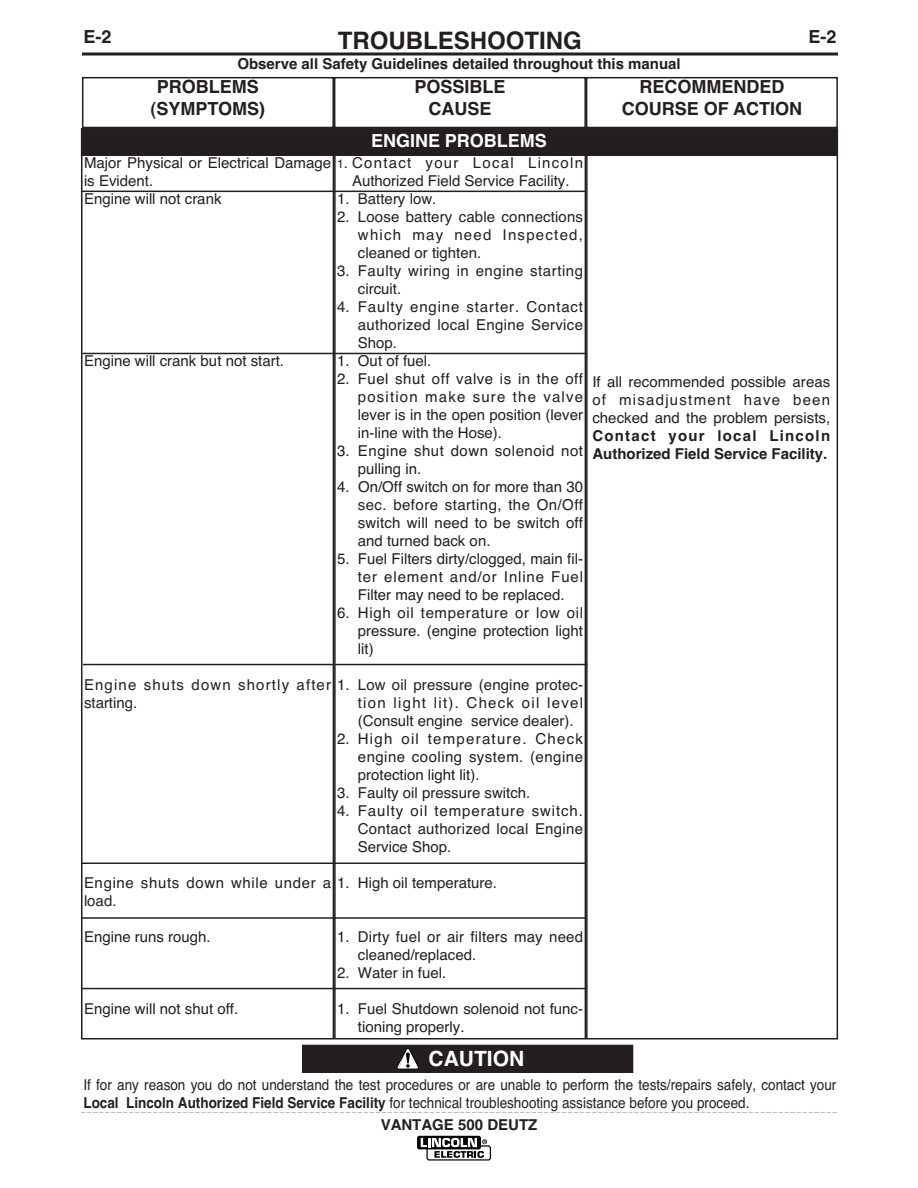
<style>
.page{position:relative;width:918px;height:1188px;background:#fff}
.page>*{position:absolute;margin:0;border:0;box-sizing:border-box;transform-origin:0 0}
.t1{font:700 24px "Helvetica";color:#231f20}
.t2{font:700 21px "Helvetica";color:#fff}
.t3{font:700 18px/21.6px "Helvetica";color:#231f20;text-align:center}
.t4{font:700 18px "Helvetica";color:#fff}
.t5{font:15px/18px "Helvetica";color:#231f20;text-align:justify}
.t6{font:15px/18px "Helvetica";color:#231f20;scale:.9 1}
.t7{font:700 15px/18px "Helvetica";color:#231f20}
.t8{font:15px/18px "Helvetica";letter-spacing:.035em;color:#231f20}
.t9{font:15px/18px "Helvetica";letter-spacing:.045em;color:#231f20}
.s1{font-size:12px}
.s2{font-weight:700}
</style>
<div class="page">
<svg style="left:82px;top:52px;width:756px;height:4px;background:#595657"></svg>
<svg style="left:417px;top:1136px;width:64px;height:13px"></svg>
<svg style="left:421px;top:1138px;width:70px;height:23px"></svg>
<div style="left:302px;top:1045px;width:331px;height:28px;background:#231f20"></div>
<div style="left:299px;top:1042px;width:337px;height:34px;border:3px solid #fff"></div>
<svg style="left:397px;top:1048px;width:22px;height:21px"></svg>
<svg style="left:81px;top:1112px;width:756px;height:1px"></svg>
<div style="left:82px;top:77px;width:252px;height:51px;border:2px solid #231f20"></div>
<div style="left:334px;top:77px;width:252px;height:51px;border:2px solid #231f20"></div>
<div style="left:586px;top:77px;width:252px;height:51px;border:2px solid #231f20"></div>
<div style="left:81px;top:128px;width:253px;height:912px;border:2px solid #231f20"></div>
<div style="left:334px;top:128px;width:252px;height:912px;border:2px solid #231f20"></div>
<div style="left:586px;top:128px;width:252px;height:912px;border:2px solid #231f20"></div>
<hr style="left:82px;top:353px;width:505px;height:1px;background:#231f20">
<hr style="left:81px;top:191px;width:504px;height:1px;background:#231f20">
<hr style="left:83px;top:664px;width:504px;height:1px;background:#231f20">
<hr style="left:81px;top:863px;width:504px;height:1px;background:#231f20">
<hr style="left:81px;top:917px;width:504px;height:2px;background:#231f20">
<hr style="left:81px;top:988px;width:504px;height:1px;background:#231f20">
<div style="left:82px;top:129px;width:754px;height:26px;background:#231f20"></div>
<div style="left:81px;top:128px;width:756px;height:28px;border:1px solid #231f20"></div>
<p class="t3" style="left:83px;top:28px;width:30px">E-2</p>
<h1 class="t1" style="left:338px;top:31px;width:246px">TROUBLESHOOTING</h1>
<p class="t3" style="left:808px;top:28px;width:30px">E-2</p>
<p class="t7" style="left:237px;top:56px;width:445px">Observe all Safety Guidelines detailed throughout this manual</p>
<p class="t3" style="left:151px;top:78px;width:116px">PROBLEMS (SYMPTOMS)</p>
<p class="t3" style="left:414px;top:78px;width:93px">POSSIBLE<br>CAUSE</p>
<p class="t3" style="left:622px;top:78px;width:182px">RECOMMENDED<br>COURSE OF ACTION</p>
<p class="t5" style="left:84px;top:155px;width:501px;text-align:left">Major Physical or Electrical Damage <span class="s1">1</span>. Contact your Local Lincoln is Evident.<br>Engine will not crank</p>
<p class="t4" style="left:371px;top:134px;width:177px">ENGINE PROBLEMS</p>
<p class="t5" style="left:352px;top:173px;width:219px">Authorized Field Service Facility.</p>
<p class="t5" style="left:337px;top:191px;width:101px">1. Battery low.</p>
<p class="t5" style="left:358px;top:209px;width:227px;text-indent:-21px">2. Loose battery cable connections which may need Inspected, cleaned or tighten.</p>
<p class="t8" style="left:358px;top:263px;width:227px;text-indent:-21px">3. Faulty wiring in engine starting circuit.</p>
<p class="t5" style="left:358px;top:299px;width:227px;text-indent:-21px">4. Faulty engine starter. Contact authorized local Engine Service Shop.</p>
<p class="t5" style="left:337px;top:353px;width:96px">1. Out of fuel.</p>
<p class="t5" style="left:358px;top:371px;width:227px;text-indent:-21px">2. Fuel shut off valve is in the off position make sure the valve lever is in the open position (lever in-line with the Hose).</p>
<p class="t8" style="left:358px;top:443px;width:227px;text-indent:-21px">3. Engine shut down solenoid not pulling in.</p>
<p class="t5" style="left:358px;top:479px;width:227px;text-indent:-21px">4. On/Off switch on for more than 30 sec. before starting, the On/Off switch will need to be switch off and turned back on.</p>
<p class="t5" style="left:358px;top:551px;width:227px;text-indent:-21px">5. Fuel Filters dirty/clogged, main fil&shy;ter element and/or Inline Fuel Filter may need to be replaced.</p>
<p class="t5" style="left:358px;top:605px;width:227px;text-indent:-21px">6. High oil temperature or low oil pressure. (engine protection light lit)</p>
<p class="t5" style="left:358px;top:695px;width:227px">tion light lit). Check oil level (Consult engine service dealer).</p>
<p class="t5" style="left:358px;top:731px;width:227px;text-indent:-21px">2. High oil temperature. Check engine cooling system. (engine protection light lit).</p>
<p class="t5" style="left:337px;top:785px;width:195px">3. Faulty oil pressure switch.</p>
<p class="t5" style="left:358px;top:803px;width:227px;text-indent:-21px">4. Faulty oil temperature switch.<br>Contact authorized local Engine Service Shop.</p>
<p class="t5" style="left:84px;top:353px;width:202px">Engine will crank but not start.</p>
<p class="t5" style="left:592px;top:374px;width:239px">If all recommended possible areas of misadjustment have been checked and the problem persists,</p>
<p class="t7" style="left:592px;top:428px;width:239px">Contact your local Lincoln<br>Authorized Field Service Facility.</p>
<p class="t5" style="left:84px;top:677px;width:501px">Engine shuts down shortly after 1. Low oil pressure (engine protec&shy;starting.</p>
<p class="t9" style="left:84px;top:875px;width:415px">Engine shuts down while under a 1. High oil temperature. load.</p>
<p class="t5" style="left:84px;top:929px;width:128px">Engine runs rough.</p>
<p class="t5" style="left:358px;top:929px;width:227px;text-indent:-21px">1. Dirty fuel or air filters may need cleaned/replaced.</p>
<p class="t5" style="left:337px;top:965px;width:111px">2. Water in fuel.</p>
<p class="t5" style="left:358px;top:1001px;width:227px;text-indent:-21px">1. Fuel Shutdown solenoid not func&shy;tioning properly.</p>
<p class="t5" style="left:84px;top:1001px;width:156px">Engine will not shut off.</p>
<h2 class="t2" style="left:429px;top:1051px;width:97px">CAUTION</h2>
<p class="t6" style="left:83px;top:1077px;width:838px">If for any reason you do not understand the test procedures or are unable to perform the tests/repairs safely, contact your<br><span class="s2">Local Lincoln Authorized Field Service Facility</span> for technical troubleshooting assistance before you proceed.</p>
<p class="t7" style="left:381px;top:1118px;width:158px">VANTAGE 500 DEUTZ</p>
</div>
